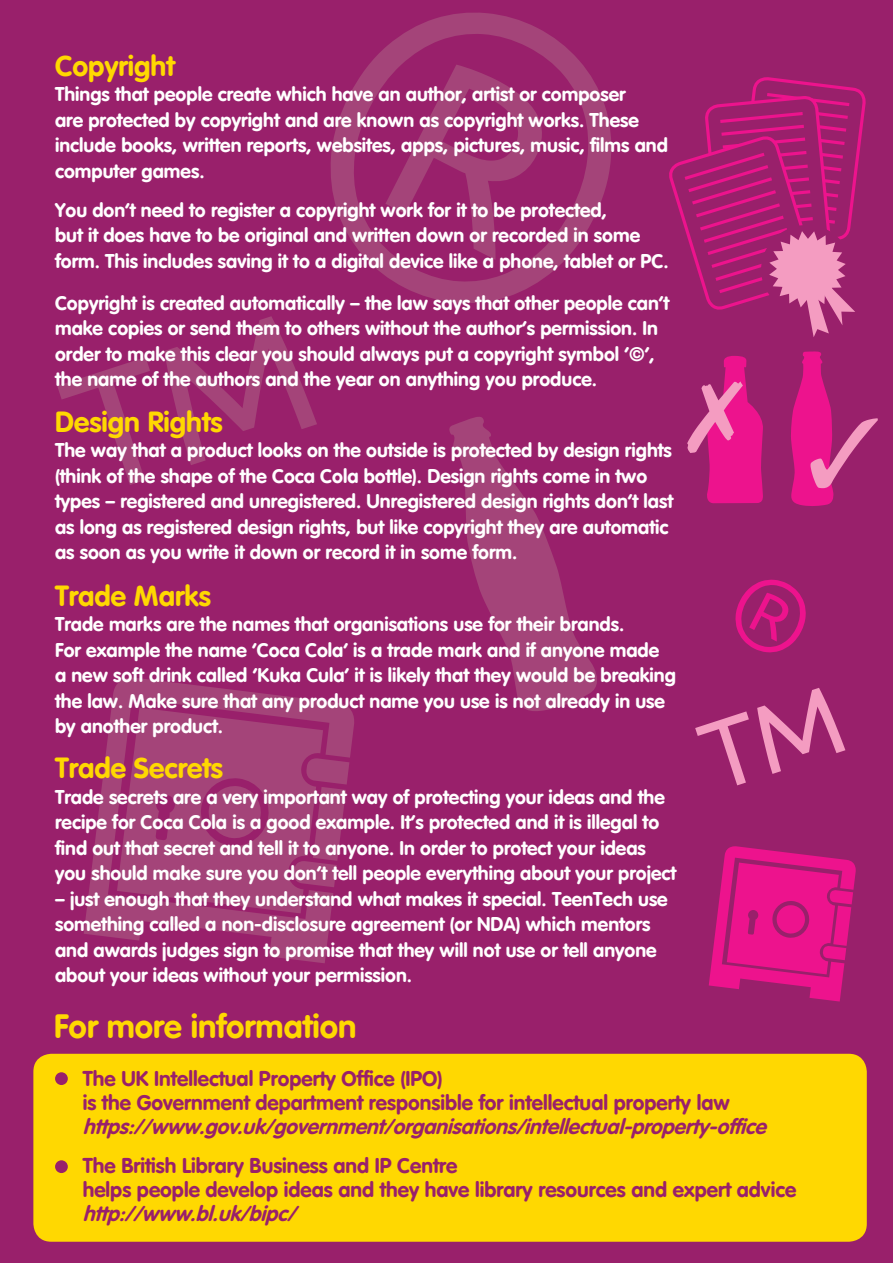
<style>
.page{position:relative;width:893px;height:1263px;background:#99206b}
.page>*{position:absolute;margin:0;border:0;box-sizing:border-box;transform-origin:0 0}
.t1{font:33px "VAG Rounded Bold";color:#ffd801}
.t2{font:28.5px "VAG Rounded Bold";color:#ffd801}
.t3{font:21px/24px "VAG Rounded Bold";color:#99206b}
.t4{font:italic 700 21px "VAG Rounded";color:#99206b}
.t5{font:19.5px/25.5px "VAG Rounded Bold";color:#fff}
.s1{font-family:"VAG Rounded";font-weight:700;font-style:italic}
</style>
<div class="page">
<svg style="left:84px;top:677px;width:270px;height:286px"></svg>
<svg style="left:117px;top:708px;width:232px;height:205px"></svg>
<svg style="left:449px;top:417px;width:148px;height:294px"></svg>
<div style="left:33px;top:1054px;width:834px;height:188px;background:#ffd801;border-radius:18px"></div>
<div style="left:55px;top:1072px;width:13px;height:13px;background:#99206b;border-radius:50%"></div>
<div style="left:55px;top:1160px;width:13px;height:13px;background:#99206b;border-radius:50%"></div>
<svg style="left:669px;top:77px;width:197px;height:260px"></svg>
<svg style="left:709px;top:846px;width:147px;height:155px"></svg>
<svg style="left:707px;top:356px;width:56px;height:147px"></svg>
<svg style="left:791px;top:351px;width:43px;height:155px"></svg>
<p class="t2" style="left:55px;top:49px;width:121px">Copyright</p>
<p class="t5" style="left:55px;top:82px;width:614px">Things that people create which have an author, artist or composer<br>are protected by copyright and are known as copyright works. These include books, written reports, websites, apps, pictures, music, films and computer games.</p>
<p class="t5" style="left:55px;top:197px;width:553px">You don’t need to register a copyright work for it to be protected,</p>
<p class="t5" style="left:55px;top:223px;width:615px">but it does have to be original and written down or recorded in some form. This includes saving it to a digital device like a phone, tablet or PC.</p>
<p class="t5" style="left:55px;top:290px;width:616px">Copyright is created automatically – the law says that other people can’t make copies or send them to others without the author’s permission. In order to make this clear you should always put a copyright symbol ‘©’,</p>
<p class="t5" style="left:55px;top:367px;width:543px">the name of the authors and the year on anything you produce.</p>
<p class="t2" style="left:55px;top:405px;width:169px">Design Rights</p>
<p class="t5" style="left:55px;top:437px;width:620px">The way that a product looks on the outside is protected by design rights (think of the shape of the Coca Cola bottle). Design rights come in two types – registered and unregistered. Unregistered design rights don’t last as long as registered design rights, but like copyright they are automatic as soon as you write it down or record it in some form.</p>
<p class="t2" style="left:55px;top:579px;width:157px">Trade Marks</p>
<p class="t5" style="left:55px;top:611px;width:571px">Trade marks are the names that organisations use for their brands.</p>
<p class="t5" style="left:55px;top:637px;width:606px">For example the name ‘Coca Cola’ is a trade mark and if anyone made</p>
<p class="t5" style="left:55px;top:662px;width:622px">a new soft drink called ‘Kuka Cula’ it is likely that they would be breaking the law. Make sure that any product name you use is not already in use</p>
<p class="t5" style="left:55px;top:713px;width:170px">by another product.</p>
<p class="t2" style="left:55px;top:751px;width:170px">Trade Secrets</p>
<p class="t5" style="left:55px;top:784px;width:623px">Trade secrets are a very important way of protecting your ideas and the recipe for Coca Cola is a good example. It’s protected and it is illegal to find out that secret and tell it to anyone. In order to protect your ideas you should make sure you don’t tell people everything about your project</p>
<p class="t5" style="left:55px;top:886px;width:614px">– just enough that they understand what makes it special. TeenTech use something called a non-disclosure agreement (or NDA) which mentors and awards judges sign to promise that they will not use or tell anyone about your ideas without your permission.</p>
<p class="t1" style="left:54px;top:1006px;width:304px">For more information</p>
<p class="t3" style="left:83px;top:1066px;width:361px">The UK Intellectual Property Office (IPO)</p>
<p class="t3" style="left:83px;top:1090px;width:648px">is the Government department responsible for intellectual property law</p>
<p class="t4" style="left:83px;top:1114px;width:685px">https://www.gov.uk/government/organisations/intellectual-property-office</p>
<p class="t3" style="left:83px;top:1153px;width:376px">The British Library Business and IP Centre</p>
<p class="t3" style="left:83px;top:1177px;width:715px">helps people develop ideas and they have library resources and expert advice <span class="s1">http://www.bl.uk/bipc/</span></p>
</div>
